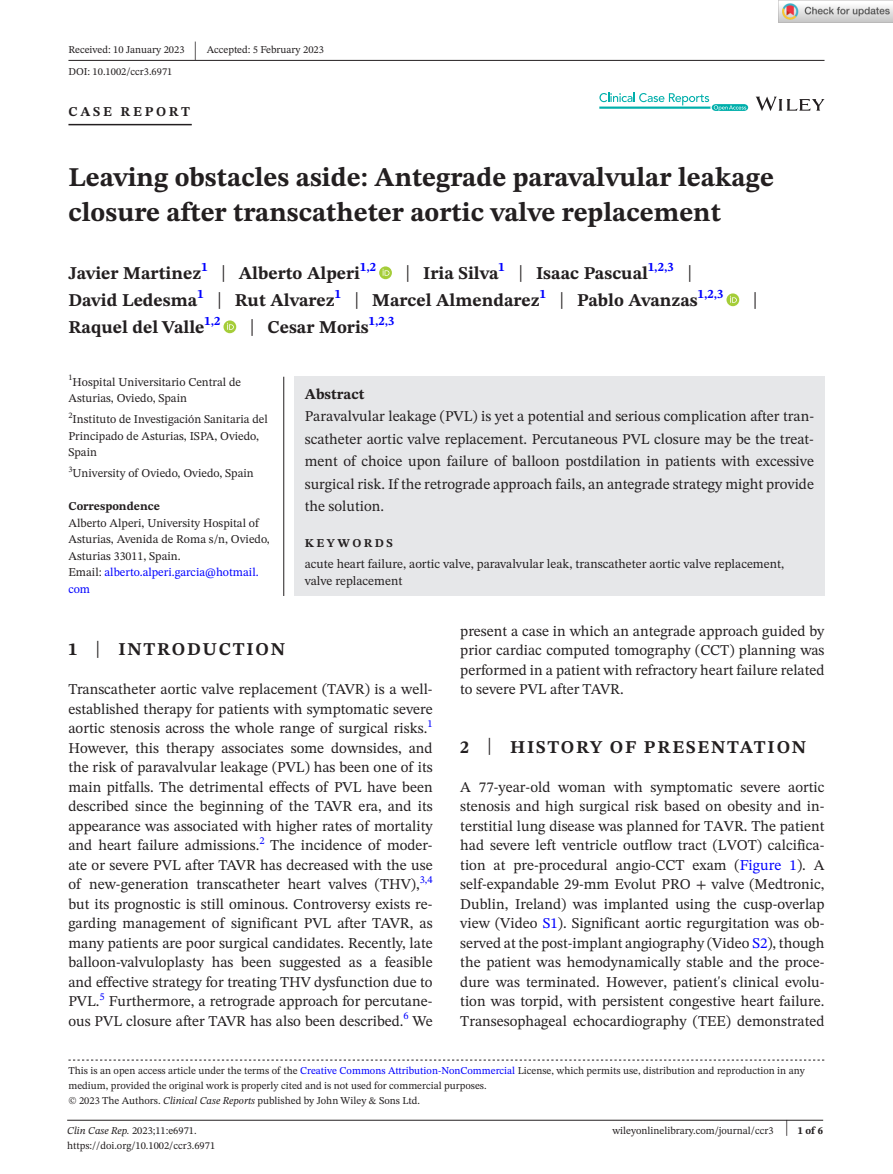
<style>
.page{position:relative;width:893px;height:1174px;background:#fff}
.page>*{position:absolute;margin:0;border:0;box-sizing:border-box;transform-origin:0 0}
.t1{font:700 27px/34.5px "STIX Two Text";color:#231f20}
.t2{font:25.65px "STIX Two Text";color:#231f20;scale:.49 1}
.t3{font:23.4px "STIX Two Text";color:#231f20;scale:.77 1}
.t4{font:700 18px/27px "STIX Two Text";color:#231f20}
.t5{font:700 18px "STIX Two Text";letter-spacing:.1em;color:#231f20}
.t6{font:15px/19.5px "STIX Two Text";color:#231f20;text-align:justify}
.t7{font:700 15px "STIX Two Text";color:#231f20}
.t8{font:700 13.5px "STIX Two Text";letter-spacing:.2em;color:#231f20}
.t9{font:12.75px/17.2px "STIX Two Text";color:#231f20}
.t10{font:12px/16.5px "STIX Two Text";color:#231f20}
.t11{font:700 12px "STIX Two Text";color:#231f20}
.t12{font:700 12px "STIX Two Text";letter-spacing:.2em;color:#231f20}
.t13{font:10.5px/15px "STIX Two Text";color:#231f20}
.t14{font:10.5px "STIX Two Text";color:#00f}
.t15{font:700 10.5px "STIX Two Text";color:#231f20}
.s1{font-weight:400;font-size:23.4px}
.s2{color:#00f}
.s3{font-weight:400;font-size:23.7px}
.s4{font-family:"STIX"}
.s5{font-style:italic}
.s6{font-weight:400;font-size:22.2px}
</style>
<div class="page">
<hr style="left:67px;top:1119px;width:756px;height:1px;background:#231f20">
<svg style="left:756px;top:97px;width:68px;height:14px"></svg>
<svg style="left:599px;top:93px;width:149px;height:18px"></svg>
<hr style="left:68px;top:60px;width:756px;height:1px;background:#231f20">
<hr style="left:68px;top:124px;width:124px;height:1px;background:#231f20">
<svg style="left:379px;top:266px;width:13px;height:13px"></svg>
<svg style="left:383px;top:269px;width:6px;height:7px"></svg>
<svg style="left:726px;top:293px;width:13px;height:13px"></svg>
<svg style="left:730px;top:296px;width:7px;height:7px"></svg>
<svg style="left:223px;top:320px;width:13px;height:13px"></svg>
<svg style="left:227px;top:323px;width:7px;height:7px"></svg>
<svg style="left:68px;top:1059px;width:756px;height:1px"></svg>
<div style="left:294px;top:377px;width:530px;height:219px;background:#e6e7e9"></div>
<hr style="left:283px;top:377px;width:1px;height:219px;background:#231f20">
<img style="left:779px;top:0;width:114px;height:23px">
<p class="t13" style="left:68px;top:42px;width:118px">Received: 10 January 2023</p>
<h2 class="t2" style="left:194px;top:32px;width:8px">|</h2>
<p class="t13" style="left:207px;top:42px;width:119px">Accepted: 5 February 2023</p>
<p class="t13" style="left:68px;top:64px;width:105px">DOI: 10.1002/ccr3.6971</p>
<p class="t8" style="left:68px;top:101px;width:123px">CASE REPORT</p>
<h1 class="t1" style="left:68px;top:161px;width:707px">Leaving obstacles aside: Antegrade paravalvular leakage closure after transcatheter aortic valve replacement</h1>
<p class="t4" style="left:68px;top:260px;width:309px">Javier Martinez<sup>1</sup> <span class="s1">|</span> Alberto Alperi<sup>1,2</sup></p>
<p class="t4" style="left:68px;top:260px;width:656px;text-indent:337px"><span class="s1">|</span> Iria Silva<sup>1</sup> <span class="s1">|</span> Isaac Pascual<sup>1,2,3</sup> <span class="s1">|<br></span>David Ledesma<sup>1</sup> <span class="s1">|</span> Rut Alvarez<sup>1</sup> <span class="s1">|</span> Marcel Almendarez<sup>1</sup> <span class="s1">|</span> Pablo Avanzas<sup>1,2,3</sup></p>
<h3 class="t3" style="left:753px;top:284px;width:8px">|</h3>
<p class="t4" style="left:68px;top:314px;width:154px">Raquel del Valle<sup>1,2</sup></p>
<p class="t4" style="left:250px;top:314px;width:146px"><span class="s1">|</span> Cesar Moris<sup>1,2,3</sup></p>
<p class="t10" style="left:68px;top:373px;width:174px"><sup>1</sup>Hospital Universitario Central de<br>Asturias, Oviedo, Spain</p>
<p class="t10" style="left:68px;top:411px;width:201px"><sup>2</sup>Instituto de Investigación Sanitaria del<br>Principado de Asturias, ISPA, Oviedo,<br>Spain</p>
<p class="t10" style="left:68px;top:465px;width:187px"><sup>3</sup>University of Oviedo, Oviedo, Spain</p>
<p class="t11" style="left:68px;top:498px;width:93px">Correspondence</p>
<p class="t10" style="left:68px;top:514px;width:203px">Alberto Alperi, University Hospital of<br>Asturias, Avenida de Roma s/n, Oviedo,<br>Asturias 33011, Spain.<br>Email: <span class="s2">alberto.alperi.garcia@hotmail. com</span></p>
<p class="t7" style="left:305px;top:383px;width:61px">Abstract</p>
<p class="t6" style="left:305px;top:405px;width:511px;line-height:22.5px">Paravalvular leakage (PVL) is yet a potential and serious complication after tran&shy;scatheter aortic valve replacement. Percutaneous PVL closure may be the treat&shy;ment of choice upon failure of balloon postdilation in patients with excessive surgical risk. If the retrograde approach fails, an antegrade strategy might provide the solution.</p>
<p class="t12" style="left:305px;top:534px;width:90px">KEYWORDS</p>
<p class="t9" style="left:305px;top:555px;width:481px">acute heart failure, aortic valve, paravalvular leak, transcatheter aortic valve replacement, valve replacement</p>
<p class="t5" style="left:68px;top:636px;width:218px">1 <span class="s3">|</span> INTRODUCTION</p>
<p class="t6" style="left:68px;top:679px;width:366px">Transcatheter aortic valve replacement (TAVR) is a well&shy;established therapy for patients with symptomatic severe aortic stenosis across the whole range of surgical risks.</p>
<p class="t14" style="left:427px;top:715px;width:7px">1</p>
<p class="t6" style="left:68px;top:738px;width:366px">However, this therapy associates some downsides, and the risk of paravalvular leakage (PVL) has been one of its main pitfalls. The detrimental effects of PVL have been described since the beginning of the TAVR era, and its appearance was associated with higher rates of mortality and heart failure admissions.</p>
<p class="t14" style="left:259px;top:832px;width:7px">2</p>
<p class="t6" style="left:68px;top:835px;width:366px;text-indent:202px">The incidence of moder&shy;ate or severe PVL after TAVR has decreased with the use of new-generation transcatheter heart valves (THV),</p>
<p class="t14" style="left:420px;top:871px;width:14px">3,4</p>
<p class="t6" style="left:68px;top:894px;width:366px">but its prognostic is still ominous. Controversy exists re&shy;garding management of significant PVL after TAVR, as many patients are poor surgical candidates. Recently, late balloon-valvuloplasty has been suggested as a feasible and effective strategy for treating THV dysfunction due to PVL.</p>
<p class="t14" style="left:100px;top:988px;width:7px">5</p>
<p class="t6" style="left:68px;top:991px;width:366px;text-indent:40px">Furthermore, a retrograde approach for percutane&shy;ous PVL closure after TAVR has also been described.</p>
<p class="t14" style="left:404px;top:1008px;width:7px">6</p>
<p class="t6" style="left:412px;top:1011px;width:22px">We</p>
<p class="t6" style="left:460px;top:621px;width:366px">present a case in which an antegrade approach guided by prior cardiac computed tomography (CCT) planning was performed in a patient with refractory heart failure related to severe PVL after TAVR.</p>
<p class="t5" style="left:460px;top:734px;width:347px">2 <span class="s3">|</span> HISTORY OF PRESENTATION</p>
<p class="t6" style="left:460px;top:777px;width:366px">A 77-year-old woman with symptomatic severe aortic stenosis and high surgical risk based on obesity and in&shy;terstitial lung disease was planned for TAVR. The patient had severe left ventricle outflow tract (LVOT) calcifica&shy;tion at pre-procedural angio-CCT exam (<span class="s2">Figure 1</span>). A self-expandable 29-mm Evolut PRO <span class="s4">+</span> valve (Medtronic, Dublin, Ireland) was implanted using the cusp-overlap view (Video <span class="s2">S1</span>). Significant aortic regurgitation was ob&shy;served at the post-implant angiography (Video <span class="s2">S2</span>), though the patient was hemodynamically stable and the proce&shy;dure was terminated. However, patient's clinical evolu&shy;tion was torpid, with persistent congestive heart failure.<br>Transesophageal echocardiography (TEE) demonstrated</p>
<p class="t13" style="left:68px;top:1063px;width:738px">This is an open access article under the terms of the <span class="s2">Creative Commons Attribution-NonCommercial</span> License, which permits use, distribution and reproduction in any medium, provided the original work is properly cited and is not used for commercial purposes.<br>© 2023 The Authors. <span class="s5">Clinical Case Reports</span> published by John Wiley &amp; Sons Ltd.</p>
<p class="t13" style="left:67px;top:1123px;width:131px"><span class="s5">Clin Case Rep.</span> 2023;11:e6971.</p>
<p class="t15" style="left:785px;top:1123px;width:39px"><span class="s6">|</span> 1 of 6</p>
<p class="t13" style="left:67px;top:1138px;width:150px">https://doi.org/10.1002/ccr3.6971</p>
<p class="t13" style="left:612px;top:1123px;width:163px">wileyonlinelibrary.com/journal/ccr3</p>
</div>
